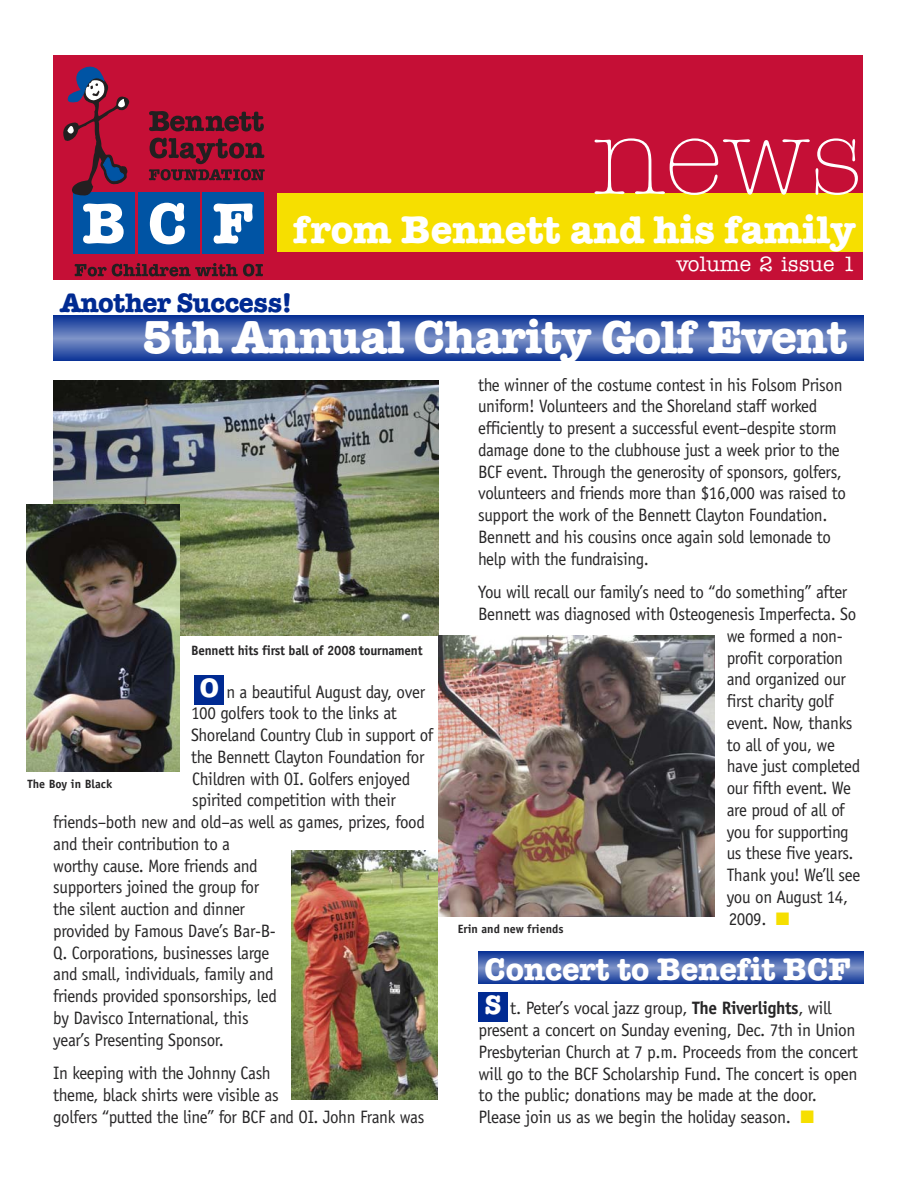
<style>
.page{position:relative;width:918px;height:1188px;background:#fff}
.page>*{position:absolute;margin:0;border:0;box-sizing:border-box;transform-origin:0 0}
.t1{font:300 106.5px "American Typewriter";color:#fff}
.t2{font:700 57.6px "American Typewriter";color:#fff}
.t3{font:700 46.5px "American Typewriter";letter-spacing:-.015em;color:#fff}
.t4{font:700 39px "American Typewriter";color:#fff}
.t5{font:700 31.5px "American Typewriter";color:#fff}
.t6{font:700 27px "American Typewriter";letter-spacing:-.015em;color:#002a92}
.t7{font:700 27px "American Typewriter";color:#fff}
.t8{font:500 21px "American Typewriter";color:#fff}
.t9{font:18px/21.8px "Officina Sans";letter-spacing:-.02em;color:#272627;scale:.95 1}
.t10{font:18px/21.8px "Officina Sans";letter-spacing:-.02em;color:#272627}
.t11{font:700 13.5px "Officina Sans";letter-spacing:-.015em;color:#272627}
.t12{font:700 12px "Officina Sans";color:#272627}
.s1{color:#f6df00}
.s2{font-weight:700}
</style>
<div class="page">
<img style="left:53px;top:381px;width:385px;height:254px">
<div style="left:53px;top:55px;width:810px;height:225px;background:#c50f36"></div>
<div style="left:74px;top:192px;width:61px;height:61px;background:#0054a4"></div>
<div style="left:138px;top:192px;width:61px;height:61px;background:#0054a4"></div>
<div style="left:203px;top:192px;width:61px;height:61px;background:#0054a4"></div>
<svg style="left:149px;top:111px;width:115px;height:21px"></svg>
<svg style="left:149px;top:138px;width:116px;height:42px"></svg>
<svg style="left:75px;top:263px;width:188px;height:13px"></svg>
<svg style="left:63px;top:66px;width:66px;height:130px"></svg>
<div style="left:278px;top:194px;width:585px;height:58px;background:#f6df00"></div>
<svg style="left:53px;top:316px;width:810px;height:45px;background:#4462ae"></svg>
<div style="left:195px;top:676px;width:29px;height:29px;background:#002a92"></div>
<svg style="left:478px;top:952px;width:385px;height:31px;background:#4664b0"></svg>
<div style="left:479px;top:993px;width:29px;height:29px;background:#002a92"></div>
<img style="left:26px;top:505px;width:153px;height:266px">
<img style="left:291px;top:850px;width:147px;height:250px">
<img style="left:438px;top:635px;width:277px;height:281px">
<h2 class="t2" style="left:82px;top:204px;width:173px">BCF</h2>
<h1 class="t1" style="left:591px;top:119px;width:274px">news</h1>
<h3 class="t4" style="left:293px;top:216px;width:565px">from Bennett and his family</h3>
<p class="t8" style="left:676px;top:257px;width:182px">volume 2 issue 1</p>
<h3 class="t6" style="left:60px;top:294px;width:234px">Another Success!</h3>
<h3 class="t3" style="left:142px;top:321px;width:707px">5th Annual Charity Golf Event</h3>
<p class="t11" style="left:191px;top:645px;width:233px">Bennett hits first ball of 2008 tournament</p>
<h3 class="t7" style="left:200px;top:679px;width:21px">O</h3>
<p class="t9" style="left:226px;top:682px;width:211px">n a beautiful August day, over</p>
<p class="t9" style="left:191px;top:704px;width:218px">100 golfers took to the links at</p>
<p class="t9" style="left:191px;top:726px;width:256px">Shoreland Country Club in support of</p>
<p class="t9" style="left:191px;top:747px;width:247px">the Bennett Clayton Foundation for</p>
<p class="t9" style="left:192px;top:769px;width:231px">Children with OI. Golfers enjoyed</p>
<p class="t9" style="left:192px;top:791px;width:216px">spirited competition with their</p>
<p class="t9" style="left:53px;top:813px;width:393px">friends–both new and old–as well as games, prizes, food</p>
<p class="t9" style="left:53px;top:834px;width:188px">and their contribution to a</p>
<p class="t9" style="left:53px;top:856px;width:217px">worthy cause. More friends and</p>
<p class="t9" style="left:53px;top:878px;width:218px">supporters joined the group for</p>
<p class="t9" style="left:53px;top:900px;width:203px">the silent auction and dinner</p>
<p class="t9" style="left:53px;top:921px;width:236px">provided by Famous Dave’s Bar-B-</p>
<p class="t9" style="left:53px;top:943px;width:229px">Q. Corporations, businesses large</p>
<p class="t9" style="left:53px;top:965px;width:234px">and small, individuals, family and</p>
<p class="t9" style="left:53px;top:987px;width:237px">friends provided sponsorships, led</p>
<p class="t9" style="left:53px;top:1008px;width:207px">by Davisco International, this</p>
<p class="t9" style="left:53px;top:1030px;width:181px">year’s Presenting Sponsor.</p>
<p class="t9" style="left:53px;top:1064px;width:392px">In keeping with the Johnny Cash<br>theme, black shirts were visible as<br>golfers “putted the line” for BCF and OI. John Frank was</p>
<p class="t12" style="left:27px;top:779px;width:86px">The Boy in Black</p>
<p class="t9" style="left:478px;top:375px;width:389px">the winner of the costume contest in his Folsom Prison uniform! Volunteers and the Shoreland staff worked efficiently to present a successful event–despite storm damage done to the clubhouse just a week prior to the BCF event. Through the generosity of sponsors, golfers, volunteers and friends more than $16,000 was raised to support the work of the Bennett Clayton Foundation.<br>Bennett and his cousins once again sold lemonade to help with the fundraising.</p>
<p class="t9" style="left:478px;top:583px;width:390px">You will recall our family’s need to “do something” after</p>
<p class="t9" style="left:478px;top:605px;width:400px">Bennett was diagnosed with Osteogenesis Imperfecta. So</p>
<p class="t9" style="left:727px;top:626px;width:124px">we formed a non-</p>
<p class="t9" style="left:727px;top:648px;width:124px">profit corporation</p>
<p class="t9" style="left:727px;top:670px;width:127px">and organized our</p>
<p class="t9" style="left:727px;top:692px;width:114px">first charity golf</p>
<p class="t9" style="left:727px;top:713px;width:134px">event. Now, thanks</p>
<p class="t9" style="left:727px;top:735px;width:115px">to all of you, we</p>
<p class="t9" style="left:727px;top:757px;width:142px">have just completed</p>
<p class="t9" style="left:727px;top:779px;width:132px">our fifth event. We</p>
<p class="t9" style="left:727px;top:800px;width:126px">are proud of all of</p>
<p class="t9" style="left:727px;top:822px;width:130px">you for supporting</p>
<p class="t9" style="left:727px;top:844px;width:135px">us these five years.</p>
<p class="t9" style="left:727px;top:866px;width:142px">Thank you! We’ll see</p>
<p class="t9" style="left:727px;top:887px;width:129px">you on August 14,</p>
<p class="t9" style="left:729px;top:909px;width:65px">2009. <span class="s1">■</span></p>
<p class="t12" style="left:458px;top:925px;width:107px">Erin and new friends</p>
<h3 class="t5" style="left:485px;top:958px;width:368px">Concert to Benefit BCF</h3>
<h3 class="t7" style="left:485px;top:996px;width:18px">S</h3>
<p class="t10" style="left:479px;top:999px;width:381px;text-indent:32px">t. Peter’s vocal jazz group, <span class="s2">The Riverlights</span>, will present a concert on Sunday evening, Dec. 7th in Union Presbyterian Church at 7 p.m. Proceeds from the concert will go to the BCF Scholarship Fund. The concert is open to the public; donations may be made at the door.<br>Please join us as we begin the holiday season. <span class="s1">■</span></p>
</div>
